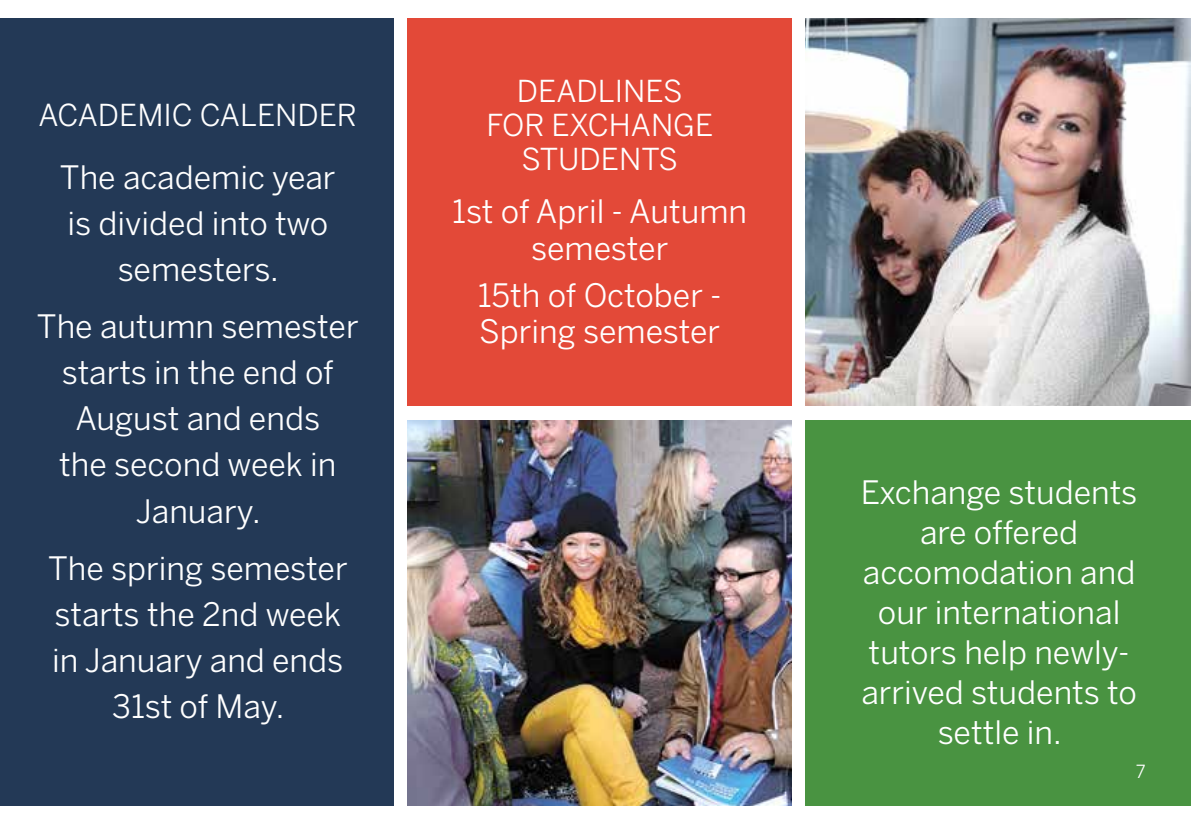
<style>
.page{position:relative;width:1191px;height:823px;background:#fff}
.page>*{position:absolute;margin:0;border:0;box-sizing:border-box;transform-origin:0 0}
.t1{font:32px/46px "Benton Sans";color:#fff;text-align:center}
.t2{font:30px/34px "Benton Sans";color:#fff;text-align:center}
.t3{font:18px "Benton Sans";color:#fff}
</style>
<div class="page">
<div style="left:0;top:18px;width:394px;height:787px;background:#233956"></div>
<div style="left:805px;top:420px;width:386px;height:385px;background:#499341"></div>
<div style="left:407px;top:18px;width:384px;height:387px;background:#e34938"></div>
<img style="left:805px;top:18px;width:386px;height:387px">
<img style="left:407px;top:420px;width:384px;height:385px">
<p class="t2" style="left:39px;top:97px;width:320px">ACADEMIC CALENDER</p>
<p class="t1" style="left:60px;top:154px;width:277px">The academic year is divided into two semesters.</p>
<p class="t1" style="left:37px;top:303px;width:323px">The autumn semester starts in the end of<br>August and ends<br>the second week in<br>January.</p>
<p class="t1" style="left:48px;top:544px;width:301px">The spring semester starts the 2nd week in January and ends<br>31st of May.</p>
<p class="t2" style="left:486px;top:74px;width:228px">DEADLINES<br>FOR EXCHANGE<br>STUDENTS</p>
<p class="t1" style="left:452px;top:193px;width:296px;line-height:36px">1st of April - Autumn semester</p>
<p class="t1" style="left:478px;top:277px;width:245px;line-height:36px;text-align:left">15th of October -<br>Spring semester</p>
<p class="t1" style="left:861px;top:471px;width:278px;line-height:40px">Exchange students are offered accomodation and our international tutors help newly&shy;arrived students to settle in.</p>
<p class="t3" style="left:1135px;top:760px;width:11px">7</p>
</div>
